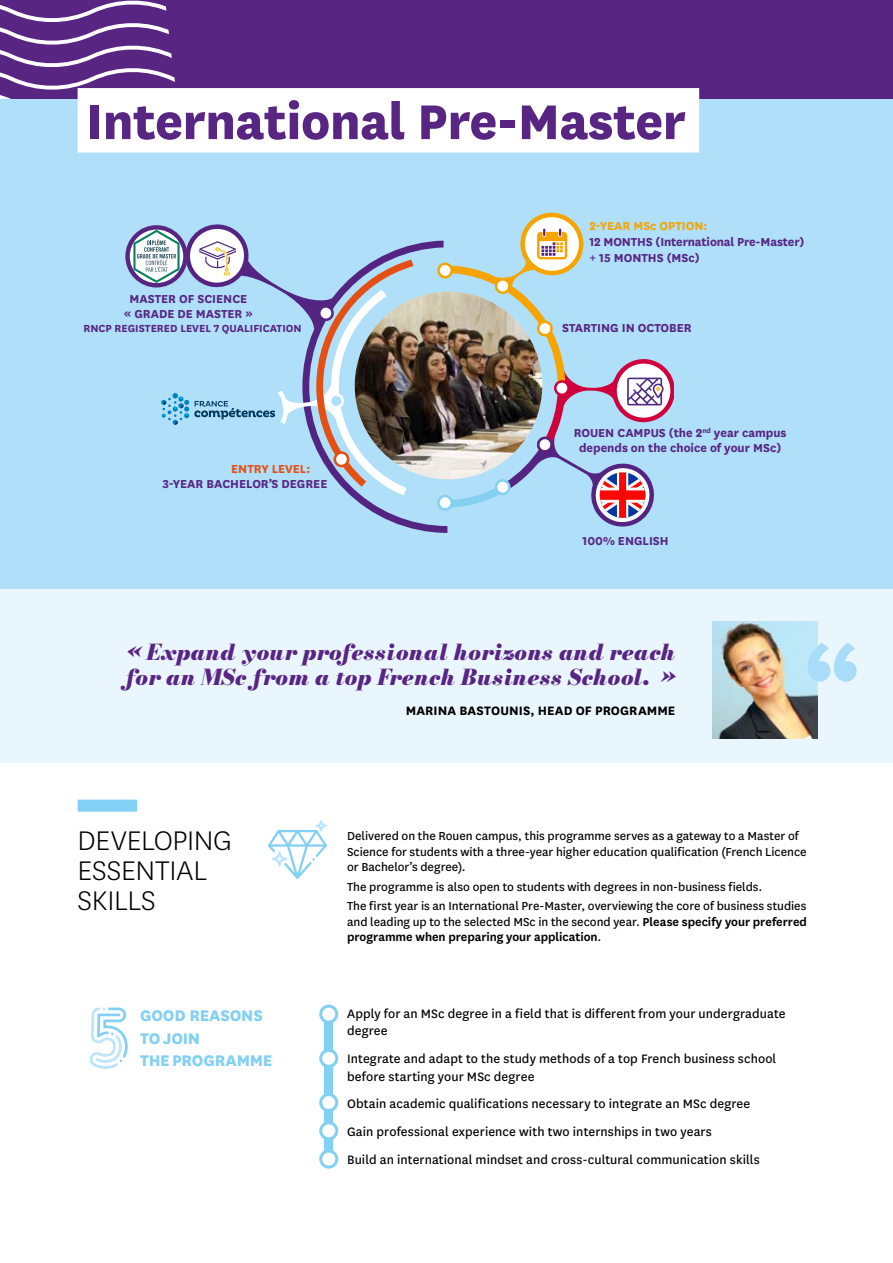
<style>
.page{position:relative;width:893px;height:1263px;background:#fff}
.page>*{position:absolute;margin:0;border:0;box-sizing:border-box;transform-origin:0 0}
.t1{font:800 57px "National";letter-spacing:-.01em;color:#582583}
.t2{font:300 31.5px/30px "National";letter-spacing:-.01em;color:#000}
.t3{font:21.75px/25.5px "Bodoni 11 Fatface Italic";color:#582583}
.t4{font:800 18px/22.5px "National";letter-spacing:-.015em;color:#83d0f5}
.t5{font:14.25px/17.2px "National";letter-spacing:.005em;color:#000}
.t6{font:700 14.25px "National";letter-spacing:.005em;color:#000}
.t7{font:13.5px/15.5px "National";color:#000}
.t8{font:700 13.5px/15px "National";color:#582583;text-align:center}
.t9{font:600 13.5px/15.5px "National";letter-spacing:-.005em;color:#000}
.t10{font:700 13.5px "National";color:#f6a400}
.t11{font:700 13.5px "National";color:#e45013}
.t12{font:700 12px "National";color:#582583}
.s1{font-weight:400}
</style>
<div class="page">
<div style="left:0;top:0;width:893px;height:118px;background:#582583"></div>
<div style="left:0;top:99px;width:893px;height:490px;background:#afdff9"></div>
<div style="left:78px;top:88px;width:621px;height:65px;background:#fff"></div>
<div style="left:0;top:589px;width:893px;height:174px;background:#eaf6fe"></div>
<svg style="left:268px;top:820px;width:59px;height:59px"></svg>
<div style="left:325px;top:1023px;width:8px;height:140px;background:#83d0f5"></div>
<div style="left:319px;top:1004px;width:19px;height:19px;border:3px solid #83d0f5;border-radius:50%"></div>
<div style="left:321px;top:1094px;width:16px;height:16px;background:#fff;border-radius:50%"></div>
<div style="left:319px;top:1093px;width:19px;height:19px;border:3px solid #83d0f5;border-radius:50%"></div>
<div style="left:321px;top:1050px;width:16px;height:16px;background:#fff;border-radius:50%"></div>
<div style="left:319px;top:1049px;width:19px;height:19px;border:3px solid #83d0f5;border-radius:50%"></div>
<div style="left:321px;top:1123px;width:16px;height:16px;background:#fff;border-radius:50%"></div>
<div style="left:319px;top:1121px;width:19px;height:19px;border:3px solid #83d0f5;border-radius:50%"></div>
<div style="left:321px;top:1151px;width:16px;height:16px;background:#fff;border-radius:50%"></div>
<div style="left:319px;top:1149px;width:19px;height:19px;border:3px solid #83d0f5;border-radius:50%"></div>
<svg style="left:89px;top:1007px;width:39px;height:62px"></svg>
<div style="left:78px;top:800px;width:59px;height:12px;background:#83d0f5"></div>
<img style="left:713px;top:621px;width:104px;height:117px">
<svg style="left:808px;top:642px;width:49px;height:40px"></svg>
<svg style="left:0;top:0;width:674px;height:533px"></svg>
<h1 class="t1" style="left:86px;top:80px;width:601px">International Pre-Master</h1>
<p class="t10" style="left:589px;top:216px;width:120px">2-YEAR MSc OPTION:</p>
<p class="t8" style="left:589px;top:233px;width:216px;line-height:16.2px;text-align:left">12 MONTHS (International Pre-Master) + 15 MONTHS (MSc)</p>
<p class="t8" style="left:124px;top:290px;width:130px">MASTER OF SCIENCE<br>« GRADE DE MASTER »</p>
<p class="t12" style="left:83px;top:319px;width:220px">RNCP REGISTERED LEVEL 7 QUALIFICATION</p>
<p class="t8" style="left:562px;top:319px;width:131px">STARTING IN OCTOBER</p>
<p class="t11" style="left:231px;top:459px;width:81px">ENTRY LEVEL:</p>
<p class="t8" style="left:163px;top:475px;width:166px">3-YEAR BACHELOR’S DEGREE</p>
<p class="t8" style="left:574px;top:425px;width:214px">ROUEN CAMPUS (the 2<sup>nd</sup> year campus depends on the choice of your MSc)</p>
<p class="t8" style="left:582px;top:532px;width:88px">100% ENGLISH</p>
<h3 class="t3" style="left:125px;top:641px;width:552px">« Expand your professional horizons and reach for an MSc from a top French Business School. »</h3>
<p class="t6" style="left:406px;top:700px;width:271px">MARINA BASTOUNIS, HEAD OF PROGRAMME</p>
<h2 class="t2" style="left:78px;top:824px;width:156px">DEVELOPING<br>ESSENTIAL<br>SKILLS</h2>
<p class="t7" style="left:347px;top:828px;width:461px">Delivered on the Rouen campus, this programme serves as a gateway to a Master of<br>Science for students with a three-year higher education qualification (French Licence or Bachelor’s degree).</p>
<p class="t7" style="left:347px;top:876px;width:461px;line-height:19.6px">The programme is also open to students with degrees in non-business fields.<br>The first year is an International Pre-Master, overviewing the core of business studies</p>
<p class="t9" style="left:347px;top:913px;width:461px"><span class="s1">and leading up to the selected MSc in the second year.</span> Please specify your preferred programme when preparing your application<span class="s1">.</span></p>
<p class="t4" style="left:140px;top:1003px;width:134px">GOOD REASONS<br>TO JOIN<br>THE PROGRAMME</p>
<p class="t5" style="left:347px;top:1004px;width:440px">Apply for an MSc degree in a field that is different from your undergraduate degree</p>
<p class="t5" style="left:347px;top:1050px;width:431px">Integrate and adapt to the study methods of a top French business school before starting your MSc degree</p>
<p class="t5" style="left:347px;top:1089px;width:414px;line-height:27.9px">Obtain academic qualifications necessary to integrate an MSc degree<br>Gain professional experience with two internships in two years<br>Build an international mindset and cross-cultural communication skills</p>
</div>
